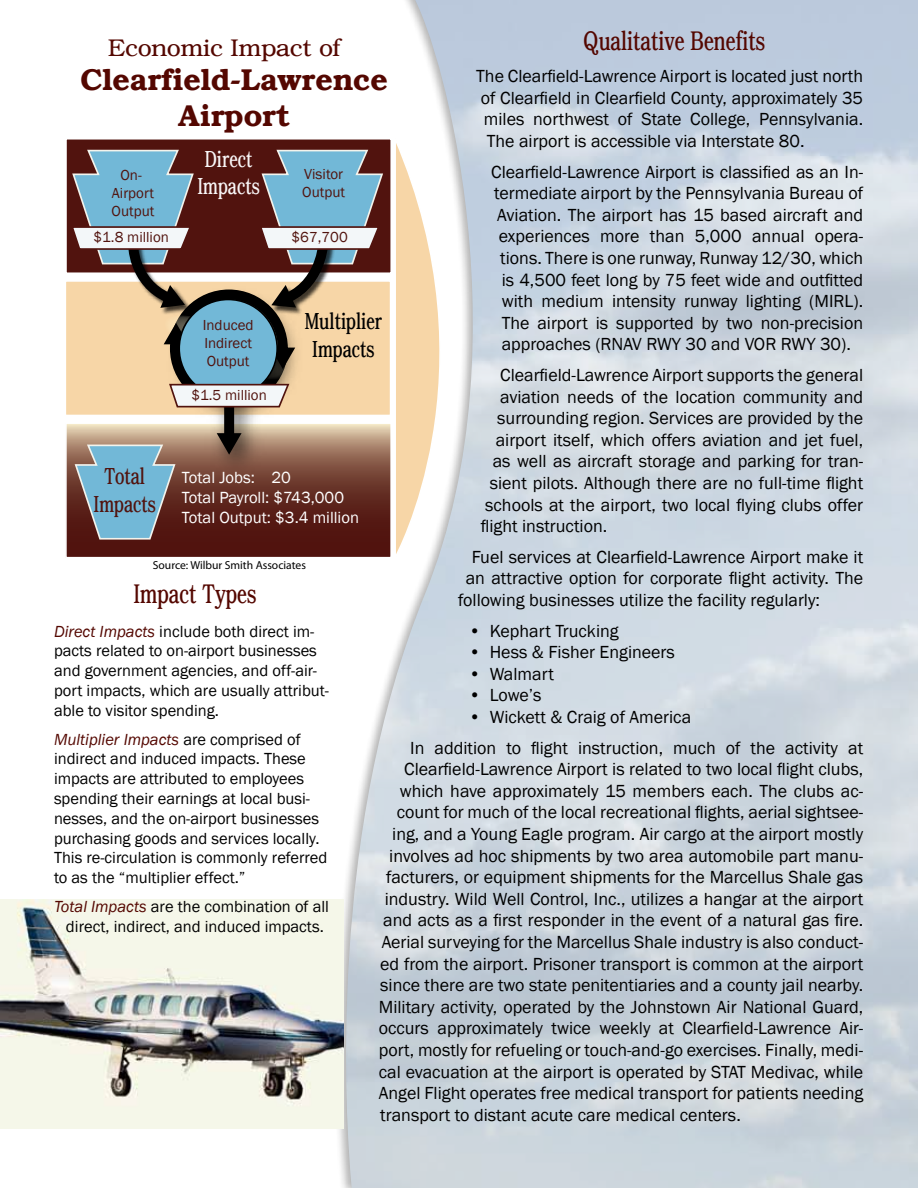
<style>
.page{position:relative;width:918px;height:1188px;background:#fff}
.page>*{position:absolute;margin:0;border:0;box-sizing:border-box;transform-origin:0 0}
.t1{font:600 30px/36px "Brussels";color:#540701;text-align:center}
.t2{font:300 condensed 27px "Brussels";color:#540701}
.t3{font:300 24px "Brussels";color:#540701}
.t4{font:300 condensed 23.25px/27.9px "Brussels";color:#000;text-align:center}
.t5{font:300 condensed 23.25px/27.9px "Brussels";color:#f8f5f6;text-align:center}
.t6{font:300 condensed 23.25px/27.9px "Brussels";color:#51130e;text-align:center}
.t7{font:18px/21.6px "Franklin Gothic";color:#000;text-align:center}
.t8{font:16.65px/20px "Franklin Gothic";color:#fff}
.t9{font:16.5px/19.8px "Franklin Gothic";color:#000}
.t10{font:15px/18px "Franklin Gothic";color:#51130e;text-align:center}
.t11{font:11.55px "Myriad Pro";color:#000}
.s1{font-style:italic;color:#540701}
</style>
<div class="page">
<img style="left:0;top:899px;width:344px;height:229px">
<div style="left:66px;top:139px;width:325px;height:134px;background:#51130e"></div>
<div style="left:65px;top:138px;width:327px;height:136px;border:2px solid #fff"></div>
<div style="left:65px;top:281px;width:326px;height:135px;background:#f7d6a7"></div>
<div style="left:64px;top:280px;width:327px;height:136px;border:2px solid #fff"></div>
<svg style="left:68px;top:425px;width:321px;height:131px"></svg>
<div style="left:65px;top:422px;width:327px;height:137px;border:2px solid #fff"></div>
<svg style="left:396px;top:143px;width:45px;height:416px"></svg>
<svg style="left:74px;top:444px;width:103px;height:96px"></svg>
<img style="left:198px;top:430px;width:75px;height:56px">
<div style="left:224px;top:382px;width:10px;height:55px;background:#000"></div>
<svg style="left:217px;top:433px;width:25px;height:22px"></svg>
<img style="left:160px;top:408px;width:150px;height:22px">
<svg style="left:70px;top:149px;width:314px;height:259px"></svg>
<h2 class="t2" style="left:584px;top:24px;width:183px">Qualitative Benefits</h2>
<h3 class="t3" style="left:108px;top:33px;width:234px">Economic Impact of</h3>
<h1 class="t1" style="left:80px;top:61px;width:309px">Clearfield-Lawrence<br>Airport</h1>
<p class="t7" style="left:476px;top:66px;width:388px">The Clearfield-Lawrence Airport is located just north</p>
<p class="t7" style="left:481px;top:87px;width:384px">of Clearfield in Clearfield County, approximately 35</p>
<p class="t7" style="left:484px;top:109px;width:381px">miles northwest of State College, Pennsylvania.</p>
<p class="t7" style="left:487px;top:131px;width:319px">The airport is accessible via Interstate 80.</p>
<p class="t7" style="left:491px;top:161px;width:374px">Clearfield-Lawrence Airport is classified as an In&shy;termediate airport by the Pennsylvania Bureau of Aviation. The airport has 15 based aircraft and experiences more than 5,000 annual opera&shy;tions. There is one runway, Runway 12/30, which is 4,500 feet long by 75 feet wide and outfitted with medium intensity runway lighting (MIRL).<br>The airport is supported by two non-precision approaches (RNAV RWY 30 and VOR RWY 30).</p>
<p class="t7" style="left:500px;top:365px;width:365px">Clearfield-Lawrence Airport supports the general</p>
<p class="t7" style="left:500px;top:386px;width:365px">aviation needs of the location community and</p>
<p class="t7" style="left:497px;top:408px;width:367px">surrounding region. Services are provided by the</p>
<p class="t7" style="left:496px;top:429px;width:369px">airport itself, which offers aviation and jet fuel,</p>
<p class="t7" style="left:493px;top:451px;width:372px">as well as aircraft storage and parking for tran-</p>
<p class="t7" style="left:490px;top:473px;width:375px">sient pilots. Although there are no full-time flight</p>
<p class="t7" style="left:485px;top:494px;width:379px">schools at the airport, two local flying clubs offer</p>
<p class="t7" style="left:481px;top:516px;width:128px">flight instruction.</p>
<p class="t7" style="left:472px;top:546px;width:393px">Fuel services at Clearfield-Lawrence Airport make it</p>
<p class="t7" style="left:466px;top:568px;width:399px">an attractive option for corporate flight activity. The</p>
<p class="t7" style="left:458px;top:590px;width:363px">following businesses utilize the facility regularly:</p>
<p class="t7" style="left:469px;top:620px;width:151px">• Kephart Trucking</p>
<p class="t7" style="left:469px;top:642px;width:208px">• Hess &amp; Fisher Engineers</p>
<p class="t7" style="left:469px;top:663px;width:87px">• Walmart</p>
<p class="t7" style="left:469px;top:685px;width:74px">• Lowe’s</p>
<p class="t7" style="left:410px;top:702px;width:454px;line-height:30.6px;text-align:left;text-indent:58px">• Wickett &amp; Craig of America<br>In addition to flight instruction, much of the activity at</p>
<p class="t7" style="left:404px;top:759px;width:460px">Clearfield-Lawrence Airport is related to two local flight clubs,</p>
<p class="t7" style="left:400px;top:780px;width:465px">which have approximately 15 members each. The clubs ac-</p>
<p class="t7" style="left:397px;top:802px;width:468px">count for much of the local recreational flights, aerial sightsee-</p>
<p class="t7" style="left:392px;top:824px;width:473px">ing, and a Young Eagle program. Air cargo at the airport mostly</p>
<p class="t7" style="left:389px;top:845px;width:475px">involves ad hoc shipments by two area automobile part manu-</p>
<p class="t7" style="left:386px;top:867px;width:478px">facturers, or equipment shipments for the Marcellus Shale gas</p>
<p class="t7" style="left:385px;top:888px;width:480px">industry. Wild Well Control, Inc., utilizes a hangar at the airport</p>
<p class="t7" style="left:383px;top:910px;width:481px">and acts as a first responder in the event of a natural gas fire.</p>
<p class="t7" style="left:382px;top:932px;width:483px">Aerial surveying for the Marcellus Shale industry is also conduct-</p>
<p class="t7" style="left:380px;top:953px;width:484px">ed from the airport. Prisoner transport is common at the airport</p>
<p class="t7" style="left:380px;top:975px;width:484px">since there are two state penitentiaries and a county jail nearby.</p>
<p class="t7" style="left:379px;top:996px;width:486px">Military activity, operated by the Johnstown Air National Guard,</p>
<p class="t7" style="left:379px;top:1018px;width:486px">occurs approximately twice weekly at Clearfield-Lawrence Air-</p>
<p class="t7" style="left:379px;top:1040px;width:486px">port, mostly for refueling or touch-and-go exercises. Finally, medi-</p>
<p class="t7" style="left:379px;top:1061px;width:486px">cal evacuation at the airport is operated by STAT Medivac, while</p>
<p class="t7" style="left:379px;top:1083px;width:486px">Angel Flight operates free medical transport for patients needing</p>
<p class="t7" style="left:380px;top:1104px;width:362px">transport to distant acute care medical centers.</p>
<p class="t5" style="left:197px;top:144px;width:64px">Direct<br>Impacts</p>
<p class="t10" style="left:112px;top:166px;width:44px">On-<br>Airport<br>Output</p>
<p class="t10" style="left:302px;top:166px;width:44px;text-align:left">Visitor<br>Output</p>
<p class="t10" style="left:94px;top:229px;width:77px">$1.8 million</p>
<p class="t10" style="left:292px;top:229px;width:58px">$67,700</p>
<p class="t4" style="left:305px;top:307px;width:79px">Multiplier<br>Impacts</p>
<p class="t10" style="left:203px;top:317px;width:52px;text-align:justify">Induced Indirect Output</p>
<p class="t10" style="left:191px;top:386px;width:77px">$1.5 million</p>
<p class="t6" style="left:94px;top:462px;width:64px">Total<br>Impacts</p>
<p class="t8" style="left:182px;top:468px;width:179px">Total Jobs: 20<br>Total Payroll: $743,000<br>Total Output: $3.4 million</p>
<p class="t11" style="left:153px;top:558px;width:155px">Source: Wilbur Smith Associates</p>
<h2 class="t2" style="left:133px;top:578px;width:124px">Impact Types</h2>
<p class="t9" style="left:54px;top:622px;width:277px"><span class="s1">Direct Impacts</span> include both direct im&shy;pacts related to on-airport businesses and government agencies, and off-air&shy;port impacts, which are usually attribut&shy;able to visitor spending.</p>
<p class="t9" style="left:54px;top:729px;width:275px"><span class="s1">Multiplier Impacts</span> are comprised of indirect and induced impacts. These impacts are attributed to employees spending their earnings at local busi&shy;nesses, and the on-airport businesses purchasing goods and services locally.<br>This re-circulation is commonly referred to as the “multiplier effect.”</p>
<p class="t9" style="left:54px;top:897px;width:276px;text-align:center"><span class="s1">Total Impacts</span> are the combination of all direct, indirect, and induced impacts.</p>
</div>
